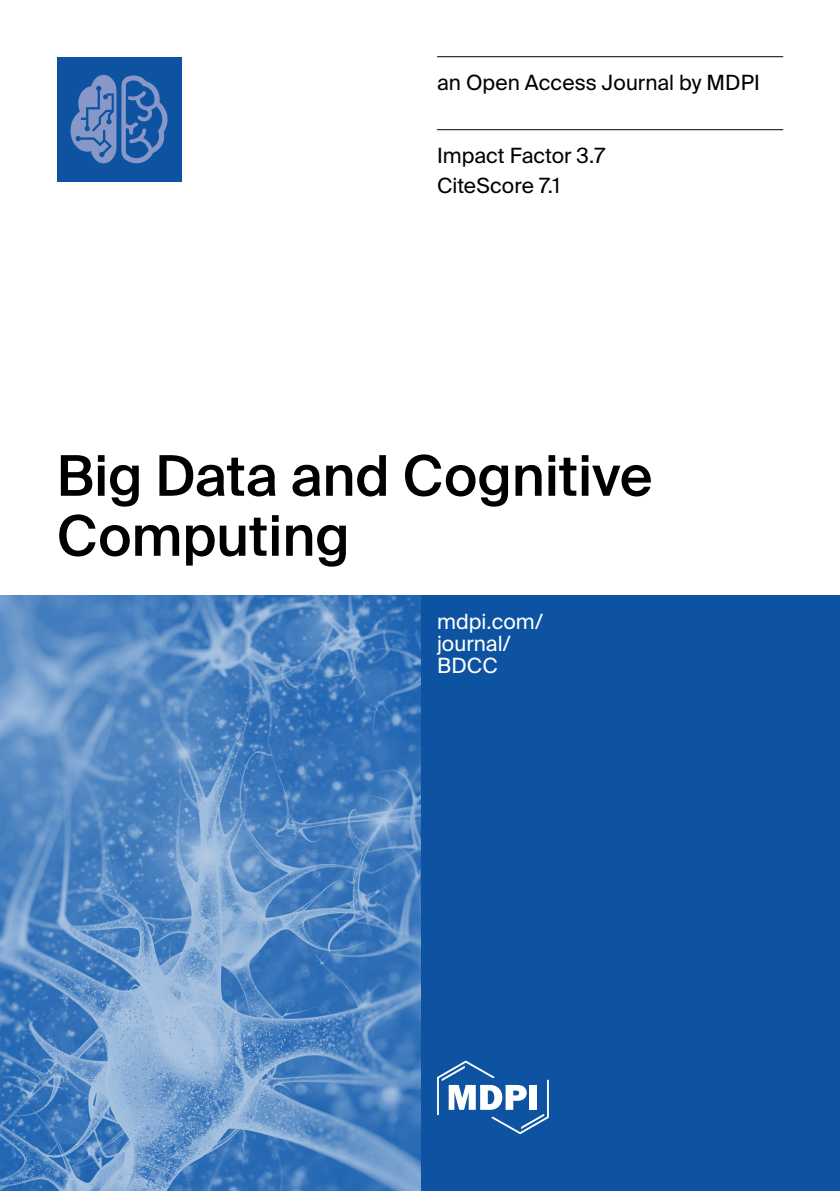
<style>
.page{position:relative;width:840px;height:1191px;background:#fff}
.page>*{position:absolute;margin:0;border:0;box-sizing:border-box;transform-origin:0 0}
.t1{font:500 56px/60px "Suisse Intl";color:#000}
.t2{font:21px/30px "Suisse Intl";color:#000}
.t3{font:21px/22px "Suisse Intl";letter-spacing:.005em;color:#fff}
</style>
<div class="page">
<div style="left:420px;top:595px;width:419px;height:596px;background:#0d53a1"></div>
<img style="left:1px;top:595px;width:419px;height:596px">
<div style="left:57px;top:57px;width:124px;height:124px;background:#0d53a1"></div>
<svg style="left:70px;top:74px;width:98px;height:90px"></svg>
<svg style="left:437px;top:1060px;width:111px;height:74px"></svg>
<hr style="left:437px;top:56px;width:345px;height:1px;background:#000">
<hr style="left:0;top:595px;width:1px;height:596px;background:#f4f6f3">
<hr style="left:437px;top:129px;width:345px;height:1px;background:#000">
<p class="t2" style="left:437px;top:68px;width:324px">an Open Access Journal by MDPI</p>
<p class="t2" style="left:437px;top:141px;width:170px">Impact Factor 3.7<br>CiteScore 7.1</p>
<h1 class="t1" style="left:57px;top:446px;width:597px">Big Data and Cognitive<br>Computing</h1>
<p class="t3" style="left:437px;top:610px;width:108px">mdpi.com/ journal/<br>BDCC</p>
</div>
